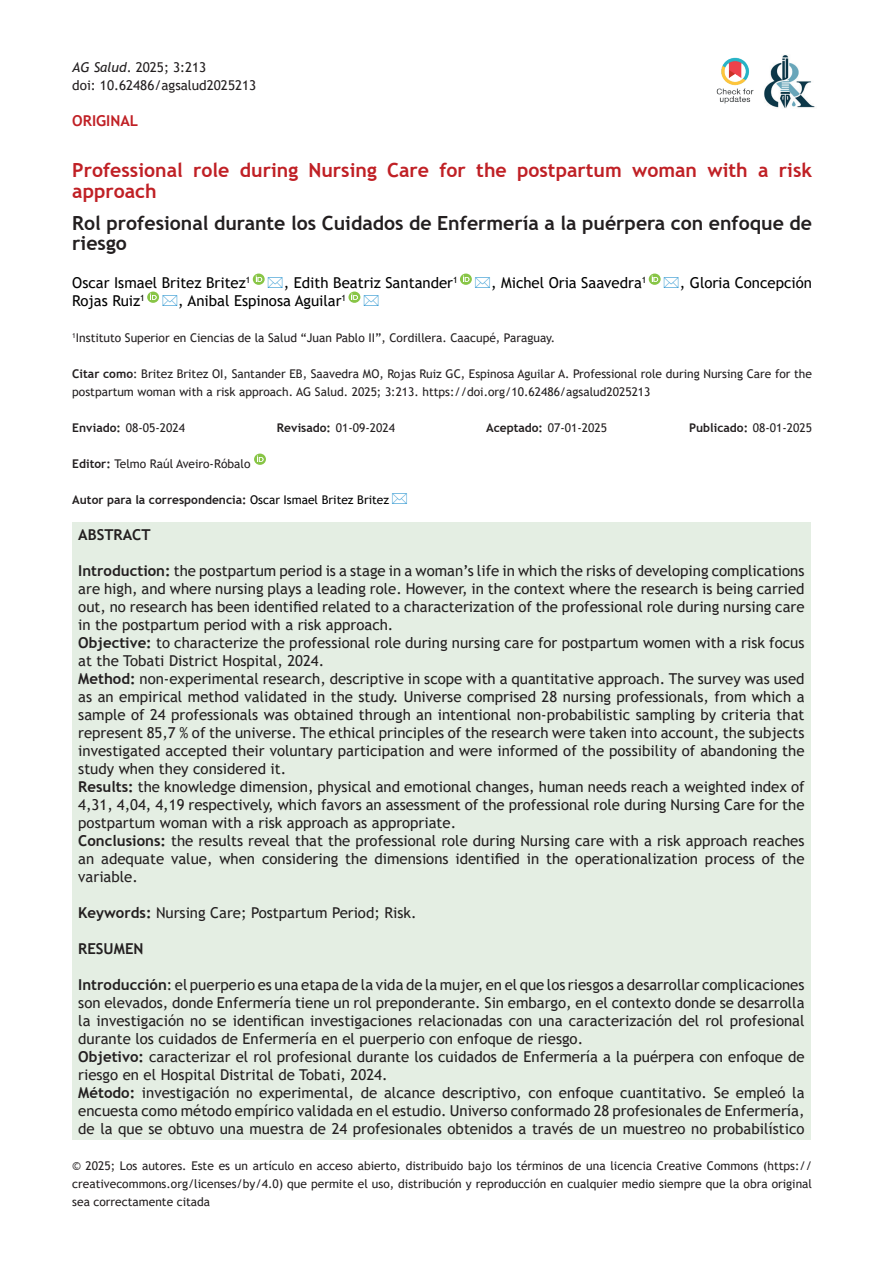
<style>
.page{position:relative;width:893px;height:1263px;background:#fff}
.page>*{position:absolute;margin:0;border:0;box-sizing:border-box;transform-origin:0 0}
.t1{font:700 19.5px/19.5px "Trebuchet MS";color:#231f20}
.t2{font:700 19.5px/21px "Trebuchet MS";color:#c02025}
.t3{font:15px/18px "Trebuchet MS";color:#231f20;text-align:justify}
.t4{font:15px "Trebuchet MS";color:#000}
.t5{font:700 15px "Trebuchet MS";color:#231f20}
.t6{font:700 15px "Trebuchet MS";color:#c02025}
.t7{font:13.5px "Trebuchet MS";color:#231f20}
.t8{font:12px/18px "Trebuchet MS";color:#231f20;text-align:justify}
.t9{font:700 12px "Trebuchet MS";color:#231f20}
.s1{font-style:italic}
.s2{font-weight:700}
.s3{font-weight:400}
.s4{font-weight:400;color:#000}
</style>
<div class="page">
<img style="left:716px;top:55px;width:99px;height:53px">
<div style="left:72px;top:522px;width:739px;height:618px;background:#e4eee3"></div>
<svg style="left:254px;top:454px;width:12px;height:11px"></svg>
<svg style="left:253px;top:274px;width:12px;height:11px"></svg>
<svg style="left:460px;top:274px;width:12px;height:11px"></svg>
<svg style="left:649px;top:274px;width:12px;height:11px"></svg>
<svg style="left:147px;top:292px;width:13px;height:11px"></svg>
<svg style="left:348px;top:292px;width:13px;height:11px"></svg>
<p class="t7" style="left:72px;top:59px;width:135px"><span class="s1">AG Salud</span>. 2025; 3:213</p>
<p class="t7" style="left:72px;top:77px;width:185px">doi: 10.62486/agsalud2025213</p>
<p class="t6" style="left:72px;top:111px;width:67px">ORIGINAL</p>
<p class="t2" style="left:72px;top:159px;width:741px">Professional role during Nursing Care for the postpartum woman with a risk approach</p>
<p class="t1" style="left:72px;top:214px;width:741px">Rol profesional durante los Cuidados de Enfermería a la puérpera con enfoque de riesgo</p>
<p class="t4" style="left:72px;top:273px;width:180px">Oscar Ismael Britez Britez<sup>1</sup></p>
<p class="t4" style="left:284px;top:273px;width:175px">, Edith Beatriz Santander<sup>1</sup></p>
<p class="t4" style="left:491px;top:273px;width:157px">, Michel Oria Saavedra<sup>1</sup></p>
<p class="t4" style="left:680px;top:273px;width:134px">, Gloria Concepción</p>
<p class="t4" style="left:72px;top:291px;width:74px">Rojas Ruiz<sup>1</sup></p>
<p class="t4" style="left:178px;top:291px;width:169px">, Anibal Espinosa Aguilar<sup>1</sup></p>
<p class="t8" style="left:72px;top:329px;width:484px"><sup>1</sup>Instituto Superior en Ciencias de la Salud “Juan Pablo II”, Cordillera. Caacupé, Paraguay.</p>
<p class="t8" style="left:72px;top:365px;width:741px"><span class="s2">Citar como</span>: Britez Britez OI, Santander EB, Saavedra MO, Rojas Ruiz GC, Espinosa Aguilar A. Professional role during Nursing Care for the postpartum woman with a risk approach. AG Salud. 2025; 3:213. https://doi.org/10.62486/agsalud2025213</p>
<p class="t8" style="left:72px;top:419px;width:114px"><span class="s2">Enviado:</span> 08-05-2024</p>
<p class="t8" style="left:277px;top:419px;width:120px"><span class="s2">Revisado:</span> 01-09-2024</p>
<p class="t8" style="left:486px;top:419px;width:122px"><span class="s2">Aceptado:</span> 07-01-2025</p>
<p class="t9" style="left:689px;top:420px;width:124px">Publicado: <span class="s3">08-01-2025</span></p>
<p class="t8" style="left:72px;top:455px;width:180px"><span class="s2">Editor:</span> Telmo Raúl Aveiro-Róbalo</p>
<p class="t9" style="left:72px;top:492px;width:318px">Autor para la correspondencia: <span class="s4">Oscar Ismael Britez Britez</span></p>
<p class="t5" style="left:78px;top:525px;width:74px">ABSTRACT</p>
<p class="t3" style="left:78px;top:562px;width:728px"><span class="s2">Introduction:</span> the postpartum period is a stage in a woman’s life in which the risks of developing complications are high, and where nursing plays a leading role. However, in the context where the research is being carried out, no research has been identified related to a characterization of the professional role during nursing care in the postpartum period with a risk approach.</p>
<p class="t3" style="left:78px;top:634px;width:728px"><span class="s2">Objective:</span> to characterize the professional role during nursing care for postpartum women with a risk focus at the Tobati District Hospital, 2024.</p>
<p class="t3" style="left:78px;top:670px;width:728px"><span class="s2">Method:</span> non-experimental research, descriptive in scope with a quantitative approach. The survey was used as an empirical method validated in the study. Universe comprised 28 nursing professionals, from which a sample of 24 professionals was obtained through an intentional non-probabilistic sampling by criteria that represent 85,7 % of the universe. The ethical principles of the research were taken into account, the subjects investigated accepted their voluntary participation and were informed of the possibility of abandoning the study when they considered it.</p>
<p class="t3" style="left:78px;top:778px;width:728px"><span class="s2">Results:</span> the knowledge dimension, physical and emotional changes, human needs reach a weighted index of 4,31, 4,04, 4,19 respectively, which favors an assessment of the professional role during Nursing Care for the postpartum woman with a risk approach as appropriate.</p>
<p class="t3" style="left:78px;top:832px;width:728px"><span class="s2">Conclusions:</span> the results reveal that the professional role during Nursing care with a risk approach reaches an adequate value, when considering the dimensions identified in the operationalization process of the variable.</p>
<p class="t3" style="left:78px;top:904px;width:340px"><span class="s2">Keywords:</span> Nursing Care; Postpartum Period; Risk.</p>
<p class="t5" style="left:78px;top:939px;width:67px">RESUMEN</p>
<p class="t3" style="left:78px;top:976px;width:728px"><span class="s2">Introducción</span>: el puerperio es una etapa de la vida de la mujer, en el que los riesgos a desarrollar complicaciones son elevados, donde Enfermería tiene un rol preponderante. Sin embargo, en el contexto donde se desarrolla la investigación no se identifican investigaciones relacionadas con una caracterización del rol profesional durante los cuidados de Enfermería en el puerperio con enfoque de riesgo.</p>
<p class="t3" style="left:78px;top:1048px;width:728px"><span class="s2">Objetivo:</span> caracterizar el rol profesional durante los cuidados de Enfermería a la puérpera con enfoque de riesgo en el Hospital Distrital de Tobati, 2024.</p>
<p class="t3" style="left:78px;top:1084px;width:728px"><span class="s2">Método:</span> investigación no experimental, de alcance descriptivo, con enfoque cuantitativo. Se empleó la encuesta como método empírico validada en el estudio. Universo conformado 28 profesionales de Enfermería, de la que se obtuvo una muestra de 24 profesionales obtenidos a través de un muestreo no probabilístico</p>
<p class="t8" style="left:72px;top:1157px;width:741px">© 2025; Los autores. Este es un artículo en acceso abierto, distribuido bajo los términos de una licencia Creative Commons (https:// creativecommons.org/licenses/by/4.0) que permite el uso, distribución y reproducción en cualquier medio siempre que la obra original sea correctamente citada</p>
</div>
